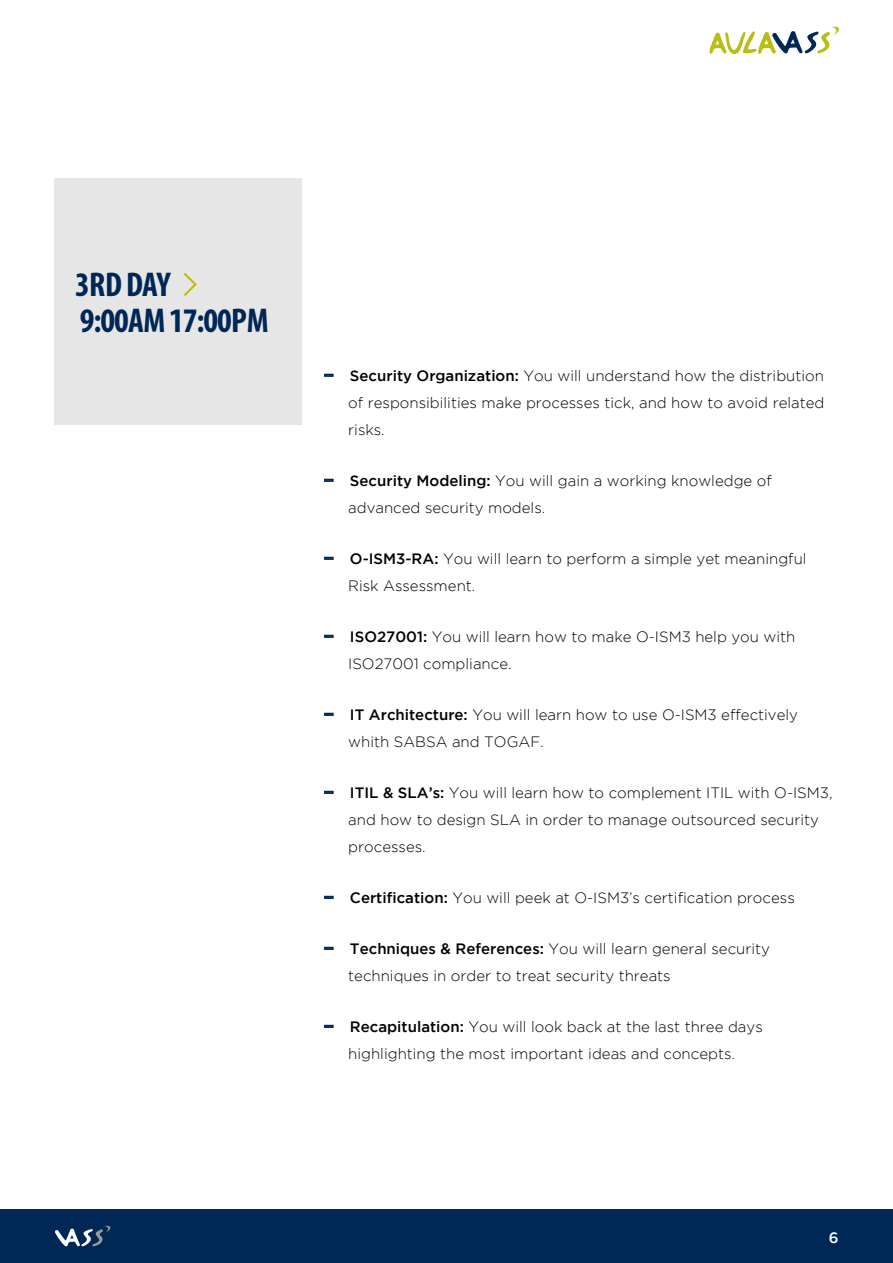
<style>
.page{position:relative;width:893px;height:1263px;background:#fff}
.page>*{position:absolute;margin:0;border:0;box-sizing:border-box;transform-origin:0 0}
.t1{font:700 condensed 34.5px/36px "Myriad Pro";letter-spacing:-.02em;color:#002856}
.t2{font:300 15px/27px "Gotham";color:#000}
.t3{font:500 15px "Gotham";color:#fff}
.s1{font-size:30px;color:#002856}
.s2{font-weight:500}
</style>
<div class="page">
<div style="left:0;top:1209px;width:893px;height:54px;background:#002856"></div>
<svg style="left:709px;top:26px;width:130px;height:28px"></svg>
<svg style="left:55px;top:1225px;width:56px;height:21px"></svg>
<svg style="left:324px;top:374px;width:10px;height:3px"></svg>
<svg style="left:324px;top:479px;width:10px;height:3px"></svg>
<svg style="left:324px;top:557px;width:10px;height:3px"></svg>
<svg style="left:324px;top:635px;width:10px;height:3px"></svg>
<svg style="left:324px;top:713px;width:10px;height:3px"></svg>
<svg style="left:324px;top:791px;width:10px;height:3px"></svg>
<svg style="left:324px;top:896px;width:10px;height:3px"></svg>
<svg style="left:324px;top:947px;width:10px;height:3px"></svg>
<svg style="left:324px;top:1025px;width:10px;height:3px"></svg>
<div style="left:54px;top:178px;width:247px;height:246px;background:#e6e6e6"></div>
<svg style="left:184px;top:273px;width:13px;height:23px"></svg>
<h1 class="t1" style="left:75px;top:266px;width:195px">3RD DAY<br>9:00AM 17:00PM</h1>
<p class="t2" style="left:348px;top:362px;width:478px;text-align:justify;text-indent:-26px"><span class="s1">-</span> <span class="s2">Security Organization:</span> You will understand how the distribution of responsibilities make processes tick, and how to avoid related risks.</p>
<p class="t2" style="left:348px;top:467px;width:425px;text-indent:-26px"><span class="s1">-</span> <span class="s2">Security Modeling:</span> You will gain a working knowledge of advanced security models.</p>
<p class="t2" style="left:348px;top:545px;width:460px;text-indent:-26px"><span class="s1">-</span> <span class="s2">O-ISM3-RA:</span> You will learn to perform a simple yet meaningful<br>Risk Assessment.</p>
<p class="t2" style="left:348px;top:623px;width:449px;text-indent:-26px"><span class="s1">-</span> <span class="s2">ISO27001:</span> You will learn how to make O-ISM3 help you with<br>ISO27001 compliance.</p>
<p class="t2" style="left:348px;top:701px;width:451px;text-indent:-26px"><span class="s1">-</span> <span class="s2">IT Architecture:</span> You will learn how to use O-ISM3 effectively whith SABSA and TOGAF.</p>
<p class="t2" style="left:348px;top:779px;width:486px;text-indent:-26px"><span class="s1">-</span> <span class="s2">ITIL &amp; SLA’s:</span> You will learn how to complement ITIL with O-ISM3, and how to design SLA in order to manage outsourced security processes.</p>
<p class="t2" style="left:323px;top:884px;width:473px"><span class="s1">-</span> <span class="s2">Certification:</span> You will peek at O-ISM3’s certification process</p>
<p class="t2" style="left:348px;top:935px;width:423px;text-indent:-26px"><span class="s1">-</span> <span class="s2">Techniques &amp; References:</span> You will learn general security techniques in order to treat security threats</p>
<p class="t2" style="left:323px;top:1013px;width:442px;text-align:center"><span class="s1">-</span> <span class="s2">Recapitulation:</span> You will look back at the last three days highlighting the most important ideas and concepts.</p>
<p class="t3" style="left:829px;top:1229px;width:11px">6</p>
</div>
